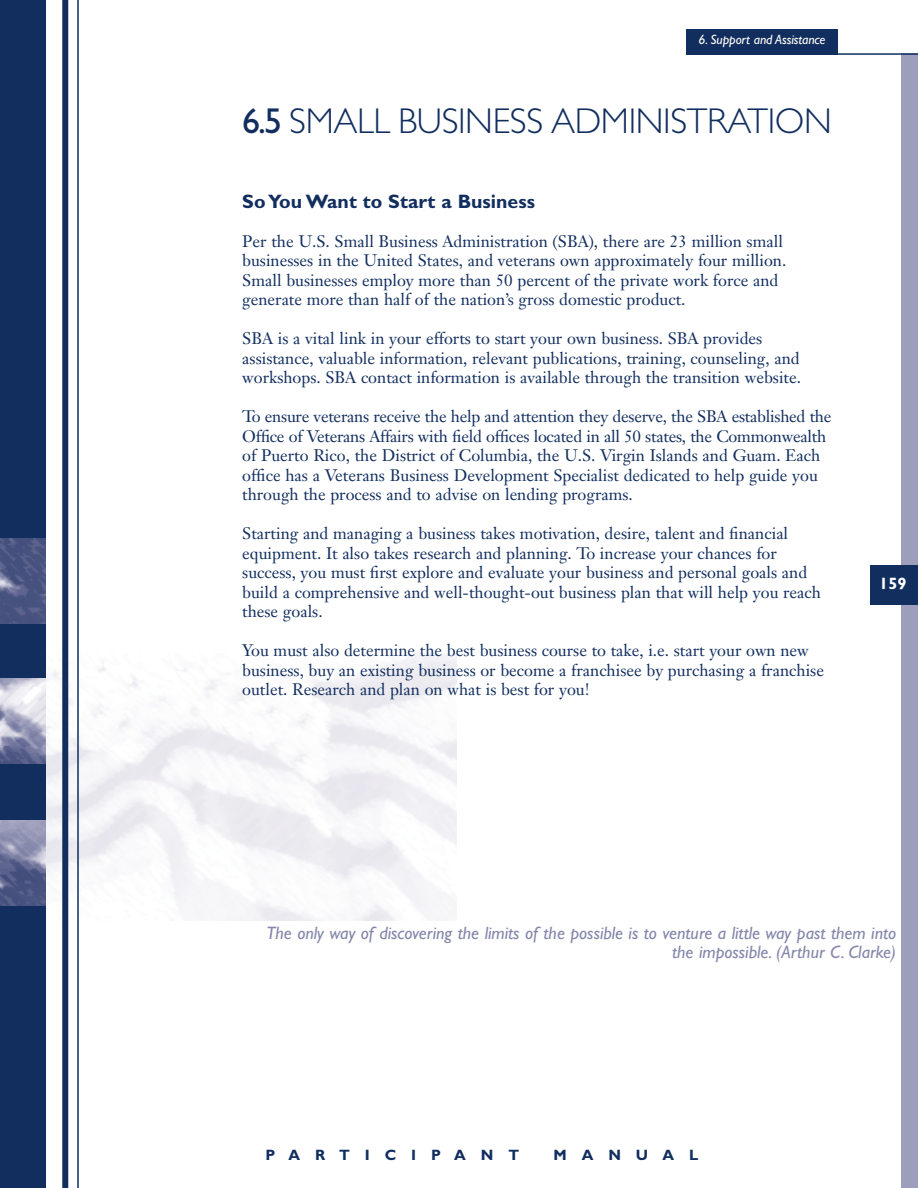
<style>
.page{position:relative;width:918px;height:1188px;background:#fff}
.page>*{position:absolute;margin:0;border:0;box-sizing:border-box;transform-origin:0 0}
.t1{font:300 36px "Gill Sans";letter-spacing:-.01em;color:#122e5f}
.t2{font:700 19.5px "Gill Sans";color:#122e5f}
.t3{font:italic 18px/19.5px "Gill Sans";color:#8487aa;text-align:right}
.t4{font:16.5px/19.5px "Janson Text";color:#122e5f}
.t5{font:700 16.5px "Gill Sans";color:#fff}
.t6{font:700 15px "Gill Sans";letter-spacing:.995em;color:#122e5f}
.t7{font:italic 13.5px "Gill Sans";letter-spacing:-.01em;color:#fffef7}
.s1{font-weight:400}
</style>
<div class="page">
<div style="left:901px;top:53px;width:17px;height:1135px;background:#9c9ebb"></div>
<hr style="left:77px;top:0;width:2px;height:1188px;background:#122e5f">
<div style="left:62px;top:0;width:6px;height:1188px;background:#122e5f"></div>
<hr style="left:687px;top:53px;width:231px;height:2px;background:#122e5f">
<div style="left:687px;top:30px;width:151px;height:25px;background:#122e5f"></div>
<div style="left:870px;top:566px;width:48px;height:39px;background:#122e5f"></div>
<div style="left:0;top:0;width:46px;height:1188px;background:#122e5f"></div>
<img style="left:0;top:538px;width:46px;height:86px">
<img style="left:0;top:679px;width:46px;height:85px">
<img style="left:0;top:820px;width:46px;height:85px">
<p class="t7" style="left:698px;top:35px;width:129px">6. Support and Assistance</p>
<h1 class="t1" style="left:242px;top:107px;width:591px"><span class="s1">6.5</span> SMALL BUSINESS ADMINISTRATION</h1>
<p class="t2" style="left:242px;top:194px;width:294px">So You Want to Start a Business</p>
<p class="t4" style="left:242px;top:232px;width:546px">Per the U.S. Small Business Administration (SBA), there are 23 million small businesses in the United States, and veterans own approximately four million.<br>Small businesses employ more than 50 percent of the private work force and generate more than half of the nation’s gross domestic product.</p>
<p class="t4" style="left:242px;top:330px;width:560px">SBA is a vital link in your efforts to start your own business. SBA provides assistance, valuable information, relevant publications, training, counseling, and workshops. SBA contact information is available through the transition website.</p>
<p class="t4" style="left:242px;top:408px;width:591px">To ensure veterans receive the help and attention they deserve, the SBA established the Office of Veterans Affairs with field offices located in all 50 states, the Commonwealth of Puerto Rico, the District of Columbia, the U.S. Virgin Islands and Guam. Each office has a Veterans Business Development Specialist dedicated to help guide you through the process and to advise on lending programs.</p>
<p class="t4" style="left:242px;top:525px;width:580px">Starting and managing a business takes motivation, desire, talent and financial equipment. It also takes research and planning. To increase your chances for success, you must first explore and evaluate your business and personal goals and build a comprehensive and well-thought-out business plan that will help you reach these goals.</p>
<p class="t4" style="left:242px;top:642px;width:583px">You must also determine the best business course to take, i.e. start your own new business, buy an existing business or become a franchisee by purchasing a franchise outlet. Research and plan on what is best for you!</p>
<p class="t5" style="left:879px;top:577px;width:29px">159</p>
<p class="t3" style="left:266px;top:924px;width:631px">The only way of discovering the limits of the possible is to venture a little way past them into the impossible. (Arthur C. Clarke)</p>
<p class="t6" style="left:265px;top:1150px;width:255px">PARTICIPANT</p>
<p class="t6" style="left:554px;top:1150px;width:146px">MANUAL</p>
</div>
